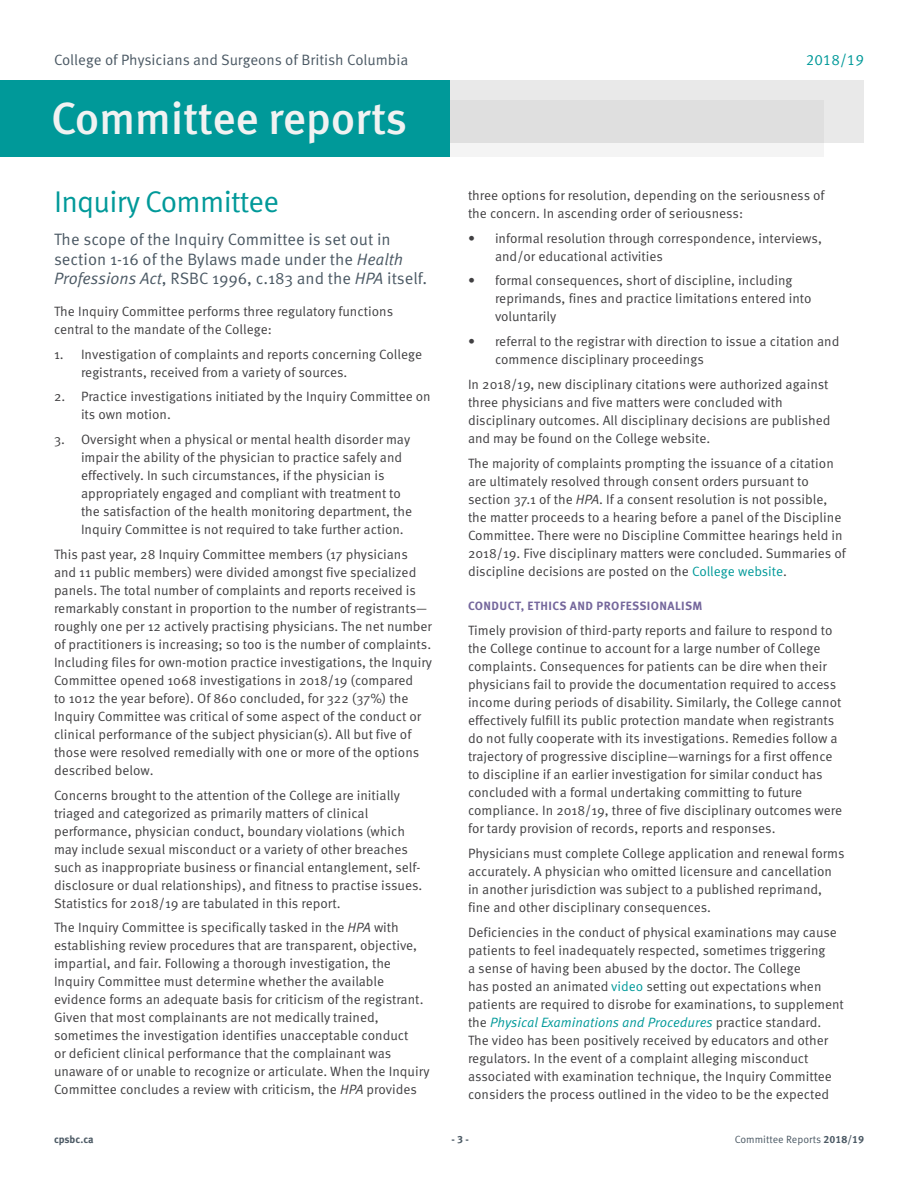
<style>
.page{position:relative;width:918px;height:1188px;background:#fff}
.page>*{position:absolute;margin:0;border:0;box-sizing:border-box;transform-origin:0 0}
.t1{font:500 45px "Meta OT";letter-spacing:-.01em;color:#f1f2f2}
.Committee_Heading{font:30px "Meta OT Norm";letter-spacing:-.025em;color:#099}
.Committee_Descriptio{font:16.5px/19.5px "Meta OT Norm";color:#4b5964}
.t2{font:15px "Meta OT Norm";color:#4b5964}
.t3{font:15px "Meta OT Norm";color:#099}
.t4{font:13.5px/18px "Meta OT Norm";color:#414042}
.Committee_Subheading{font:700 12px "Meta OT";letter-spacing:.035em;color:#75679c}
.t5{font:10.5px "Meta OT Norm";color:#4b5964}
.t6{font:700 10.5px "Meta OT";letter-spacing:-.01em;color:#4b5964}
.s1{font-family:"Meta OT Norm Ita"}
.s2{color:#099}
.s3{font-family:"Meta OT Norm Ita";color:#099}
.s4{font-family:"Meta OT";font-weight:700}
</style>
<div class="page">
<div style="left:450px;top:80px;width:414px;height:63px;background:#e9e9e9"></div>
<div style="left:450px;top:100px;width:373px;height:57px;background:linear-gradient(to bottom,#d8d8d8,#efefef)"></div>
<div style="left:0;top:80px;width:450px;height:77px;background:#099"></div>
<p class="t2" style="left:54px;top:51px;width:356px">College of Physicians and Surgeons of British Columbia</p>
<p class="t3" style="left:806px;top:51px;width:60px">2018/19</p>
<h1 class="t1" style="left:51px;top:90px;width:358px">Committee reports</h1>
<p class="Committee_Heading" style="left:54px;top:184px;width:227px">Inquiry Committee</p>
<p class="Committee_Descriptio" style="left:54px;top:230px;width:375px">The scope of the Inquiry Committee is set out in section 1-16 of the Bylaws made under the <span class="s1">Health<br>Professions Act</span>, RSBC 1996, c.183 and the <span class="s1">HPA</span> itself.</p>
<p class="t4" style="left:54px;top:302px;width:341px">The Inquiry Committee performs three regulatory functions central to the mandate of the College:</p>
<p class="t4" style="left:81px;top:345px;width:343px;text-indent:-27px">1. Investigation of complaints and reports concerning College registrants, received from a variety of sources.</p>
<p class="t4" style="left:81px;top:388px;width:351px;text-indent:-27px">2. Practice investigations initiated by the Inquiry Committee on its own motion.</p>
<p class="t4" style="left:81px;top:431px;width:333px;text-indent:-27px">3. Oversight when a physical or mental health disorder may impair the ability of the physician to practice safely and effectively. In such circumstances, if the physician is appropriately engaged and compliant with treatment to the satisfaction of the health monitoring department, the Inquiry Committee is not required to take further action.</p>
<p class="t4" style="left:54px;top:545px;width:380px">This past year, 28 Inquiry Committee members (17 physicians and 11 public members) were divided amongst five specialized panels. The total number of complaints and reports received is remarkably constant in proportion to the number of registrants— roughly one per 12 actively practising physicians. The net number of practitioners is increasing; so too is the number of complaints.<br>Including files for own-motion practice investigations, the Inquiry Committee opened 1068 investigations in 2018/19 (compared<br>to 1012 the year before). Of 860 concluded, for 322 (37%) the Inquiry Committee was critical of some aspect of the conduct or clinical performance of the subject physician(s). All but five of those were resolved remedially with one or more of the options described below.</p>
<p class="t4" style="left:54px;top:786px;width:370px">Concerns brought to the attention of the College are initially triaged and categorized as primarily matters of clinical performance, physician conduct, boundary violations (which may include sexual misconduct or a variety of other breaches such as inappropriate business or financial entanglement, self&shy;disclosure or dual relationships), and fitness to practise issues.<br>Statistics for 2018/19 are tabulated in this report.</p>
<p class="t4" style="left:54px;top:919px;width:377px">The Inquiry Committee is specifically tasked in the <span class="s1">HPA</span> with establishing review procedures that are transparent, objective, impartial, and fair. Following a thorough investigation, the Inquiry Committee must determine whether the available evidence forms an adequate basis for criticism of the registrant.<br>Given that most complainants are not medically trained, sometimes the investigation identifies unacceptable conduct<br>or deficient clinical performance that the complainant was unaware of or unable to recognize or articulate. When the Inquiry Committee concludes a review with criticism, the <span class="s1">HPA</span> provides</p>
<p class="t4" style="left:468px;top:186px;width:358px">three options for resolution, depending on the seriousness of the concern. In ascending order of seriousness:</p>
<p class="t4" style="left:495px;top:229px;width:329px;text-indent:-27px">• informal resolution through correspondence, interviews, and/or educational activities</p>
<p class="t4" style="left:495px;top:272px;width:318px;text-indent:-27px">• formal consequences, short of discipline, including reprimands, fines and practice limitations entered into voluntarily</p>
<p class="t4" style="left:495px;top:333px;width:346px;text-indent:-27px">• referral to the registrar with direction to issue a citation and commence disciplinary proceedings</p>
<p class="t4" style="left:468px;top:375px;width:364px">In 2018/19, new disciplinary citations were authorized against three physicians and five matters were concluded with disciplinary outcomes. All disciplinary decisions are published and may be found on the College website.</p>
<p class="t4" style="left:468px;top:454px;width:379px">The majority of complaints prompting the issuance of a citation are ultimately resolved through consent orders pursuant to section 37.1 of the <span class="s1">HPA</span>. If a consent resolution is not possible, the matter proceeds to a hearing before a panel of the Discipline Committee. There were no Discipline Committee hearings held in 2018/19. Five disciplinary matters were concluded. Summaries of discipline decisions are posted on the <span class="s2">College website</span>.</p>
<p class="Committee_Subheading" style="left:468px;top:599px;width:236px">CONDUCT, ETHICS AND PROFESSIONALISM</p>
<p class="t4" style="left:468px;top:622px;width:376px">Timely provision of third-party reports and failure to respond to the College continue to account for a large number of College complaints. Consequences for patients can be dire when their physicians fail to provide the documentation required to access income during periods of disability. Similarly, the College cannot effectively fulfill its public protection mandate when registrants do not fully cooperate with its investigations. Remedies follow a trajectory of progressive discipline—warnings for a first offence to discipline if an earlier investigation for similar conduct has concluded with a formal undertaking committing to future compliance. In 2018/19, three of five disciplinary outcomes were for tardy provision of records, reports and responses.</p>
<p class="t4" style="left:468px;top:844px;width:378px">Physicians must complete College application and renewal forms accurately. A physician who omitted licensure and cancellation in another jurisdiction was subject to a published reprimand, fine and other disciplinary consequences.</p>
<p class="t4" style="left:468px;top:923px;width:377px">Deficiencies in the conduct of physical examinations may cause patients to feel inadequately respected, sometimes triggering<br>a sense of having been abused by the doctor. The College<br>has posted an animated <span class="s2">video</span> setting out expectations when patients are required to disrobe for examinations, to supplement the <span class="s3">Physical Examinations and Procedures</span> practice standard.<br>The video has been positively received by educators and other regulators. In the event of a complaint alleging misconduct associated with examination technique, the Inquiry Committee considers the process outlined in the video to be the expected</p>
<p class="t6" style="left:54px;top:1133px;width:41px">cpsbc.ca</p>
<p class="t6" style="left:451px;top:1133px;width:19px">- 3 -</p>
<p class="t5" style="left:735px;top:1133px;width:131px">Committee Reports <span class="s4">2018/19</span></p>
</div>
